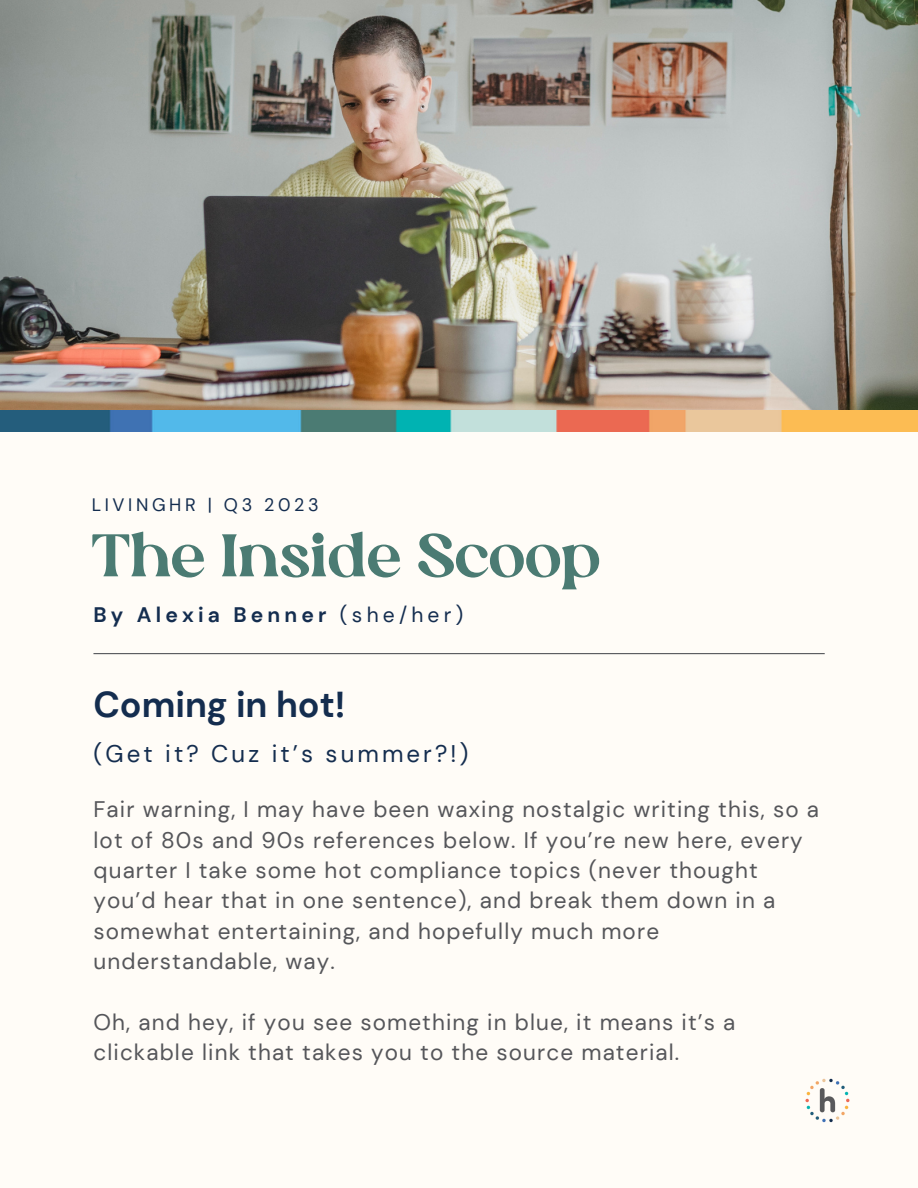
<style>
.page{position:relative;width:918px;height:1188px;background:#fffcf7}
.page>*{position:absolute;margin:0;border:0;box-sizing:border-box;transform-origin:0 0}
.t1{font:60px "Silk Flower";color:#4b7b73}
.t2{font:700 36px "DM Sans";color:#142d4f}
.t3{font:24px "DM Sans";letter-spacing:.13em;color:#142d4f}
.t4{font:22.5px/30.3px "DM Sans";letter-spacing:.05em;color:#55565a}
.t5{font:700 21px "DM Sans";letter-spacing:.2em;color:#142d4f}
.t6{font:18px "DM Sans";letter-spacing:.2em;color:#142d4f}
.s1{font-weight:400}
</style>
<div class="page">
<hr style="left:93px;top:653px;width:732px;height:1px;background:#55565a">
<img style="left:0;top:0;width:918px;height:411px">
<img style="left:0;top:411px;width:918px;height:20px">
<img style="left:805px;top:1078px;width:45px;height:45px">
<p class="t6" style="left:92px;top:493px;width:228px">LIVINGHR | Q3 2023</p>
<p class="t1" style="left:92px;top:531px;width:510px">The Inside Scoop</p>
<p class="t5" style="left:93px;top:601px;width:371px">By Alexia Benner <span class="s1">(she/her)</span></p>
<p class="t2" style="left:93px;top:682px;width:254px">Coming in hot!</p>
<p class="t3" style="left:93px;top:739px;width:377px">(Get it? Cuz it’s summer?!)</p>
<p class="t4" style="left:93px;top:794px;width:727px">Fair warning, I may have been waxing nostalgic writing this, so a lot of 80s and 90s references below. If you’re new here, every quarter I take some hot compliance topics (never thought you’d hear that in one sentence), and break them down in a somewhat entertaining, and hopefully much more understandable, way.</p>
<p class="t4" style="left:93px;top:1007px;width:643px">Oh, and hey, if you see something in blue, it means it’s a clickable link that takes you to the source material.</p>
</div>
